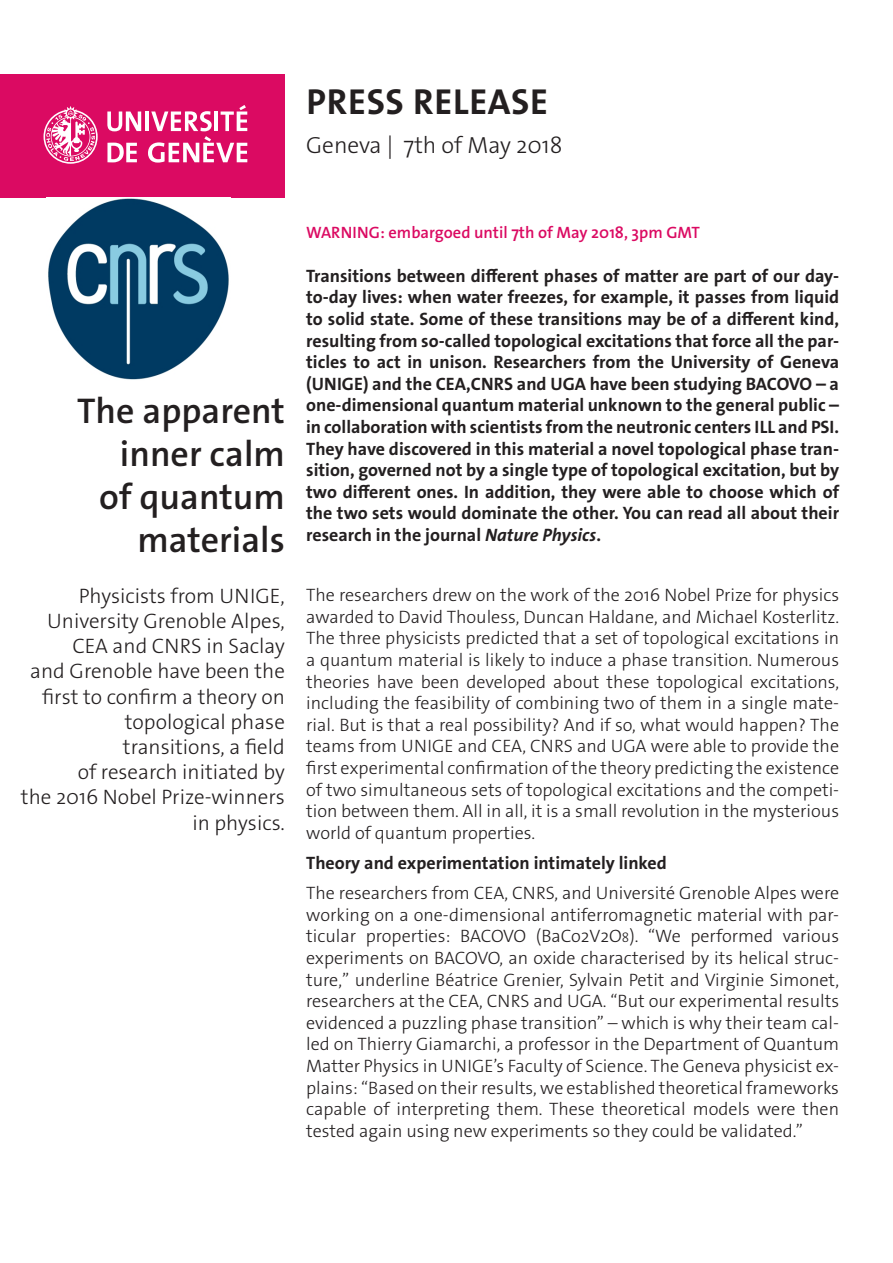
<style>
.page{position:relative;width:893px;height:1263px;background:#fff}
.page>*{position:absolute;margin:0;border:0;box-sizing:border-box;transform-origin:0 0}
._4__texte_courant{font:700 36.3px "The Sans Os F";letter-spacing:.02em;color:#231f20}
._1__grand_titre{font:600 36px/43.2px "The Sans Os F";color:#231f20;text-align:right}
._4__texte_courant-2{font:300 23.4px "The Sans Os F";color:#231f20}
._1__grand_titre-2{font:300 21px/25.2px "The Sans Os F";color:#231f20;text-align:right}
._4__texte_courant-3{font:300 18px/21.6px "The Sans Os F";color:#231f20;text-align:justify}
._4__texte_courant-4{font:700 18px/21.6px "The Sans Os F";color:#231f20;text-align:justify}
.embargo{font:600 16.5px "The Sans Os F";color:#db0a62}
.s1{font-style:italic}
.s2{font-size:13.5px}
</style>
<div class="page">
<div style="left:0;top:74px;width:285px;height:124px;background:#db0a62"></div>
<svg style="left:44px;top:106px;width:54px;height:58px"></svg>
<svg style="left:107px;top:111px;width:34px;height:20px"></svg>
<hr style="left:145px;top:111px;width:4px;height:20px;background:#fff">
<svg style="left:107px;top:143px;width:30px;height:19px"></svg>
<svg style="left:148px;top:105px;width:99px;height:58px"></svg>
<img style="left:48px;top:198px;width:181px;height:182px">
<p class="_4__texte_courant" style="left:306px;top:78px;width:243px">PRESS RELEASE</p>
<p class="_4__texte_courant-2" style="left:306px;top:130px;width:258px">Geneva | 7th of May 2018</p>
<p class="_1__grand_titre" style="left:77px;top:389px;width:209px">The apparent inner calm<br>of quantum materials</p>
<p class="_1__grand_titre-2" style="left:21px;top:583px;width:265px">Physicists from UNIGE,<br>University Grenoble Alpes,<br>CEA and CNRS in Saclay<br>and Grenoble have been the first to confirm a theory on topological phase transitions, a field<br>of research initiated by<br>the 2016 Nobel Prize-winners in physics.</p>
<p class="embargo" style="left:306px;top:222px;width:395px">WARNING: embargoed until 7th of May 2018, 3pm GMT</p>
<p class="_4__texte_courant-4" style="left:306px;top:265px;width:534px">Transitions between different phases of matter are part of our day&shy;to-day lives: when water freezes, for example, it passes from liquid to solid state. Some of these transitions may be of a different kind, resulting from so-called topological excitations that force all the par&shy;ticles to act in unison. Researchers from the University of Geneva (UNIGE) and the CEA,CNRS and UGA have been studying BACOVO – a one-dimensional quantum material unknown to the general public – in collaboration with scientists from the neutronic centers ILL and PSI.<br>They have discovered in this material a novel topological phase tran&shy;sition, governed not by a single type of topological excitation, but by two different ones. In addition, they were able to choose which of the two sets would dominate the other. You can read all about their research in the journal <span class="s1">Nature Physics</span>.</p>
<p class="_4__texte_courant-3" style="left:306px;top:584px;width:534px">The researchers drew on the work of the 2016 Nobel Prize for physics awarded to David Thouless, Duncan Haldane, and Michael Kosterlitz.<br>The three physicists predicted that a set of topological excitations in a quantum material is likely to induce a phase transition. Numerous theories have been developed about these topological excitations, including the feasibility of combining two of them in a single mate&shy;rial. But is that a real possibility? And if so, what would happen? The teams from UNIGE and CEA, CNRS and UGA were able to provide the first experimental confirmation of the theory predicting the existence of two simultaneous sets of topological excitations and the competi&shy;tion between them. All in all, it is a small revolution in the mysterious world of quantum properties.</p>
<p class="_4__texte_courant-4" style="left:306px;top:852px;width:362px">Theory and experimentation intimately linked</p>
<p class="_4__texte_courant-3" style="left:306px;top:882px;width:534px">The researchers from CEA, CNRS, and Université Grenoble Alpes were working on a one-dimensional antiferromagnetic material with par&shy;ticular properties: BACOVO (BaCo2V2O<span class="s2">8</span>). “We performed various experiments on BACOVO, an oxide characterised by its helical struc&shy;ture,” underline Béatrice Grenier, Sylvain Petit and Virginie Simonet, researchers at the CEA, CNRS and UGA. “But our experimental results evidenced a puzzling phase transition” – which is why their team cal&shy;led on Thierry Giamarchi, a professor in the Department of Quantum Matter Physics in UNIGE’s Faculty of Science. The Geneva physicist ex&shy;plains: “Based on their results, we established theoretical frameworks capable of interpreting them. These theoretical models were then tested again using new experiments so they could be validated.”</p>
</div>
